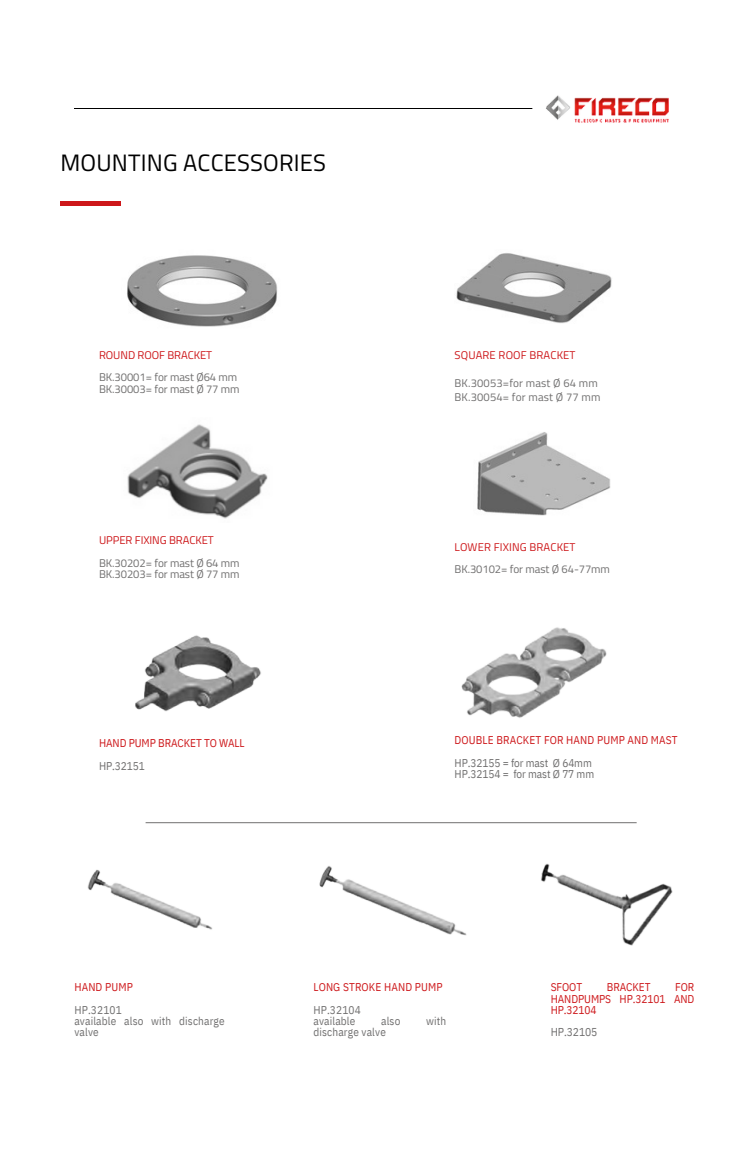
<style>
.page{position:relative;width:744px;height:1170px;background:#fff}
.page>*{position:absolute;margin:0;border:0;box-sizing:border-box;transform-origin:0 0}
.t1{font:23.75px "Titillium Web";letter-spacing:.01em;color:#000}
.t2{font:11.38px "IBM Plex Sans Cond";letter-spacing:-.005em;color:#706f6f}
.t3{font:11.25px "Titillium Web";letter-spacing:-.005em;color:#706f6f}
.t4{font:11.25px/11.2px "IBM Plex Sans Cond";letter-spacing:.01em;color:#706f6f}
.t5{font:11.25px/11.2px "IBM Plex Sans Cond";letter-spacing:-.005em;color:#cd171a;text-align:justify}
.t6{font:11.25px "Titillium Web";letter-spacing:.01em;color:#cd171a}
</style>
<div class="page">
<img style="left:127px;top:255px;width:151px;height:72px">
<img style="left:456px;top:253px;width:156px;height:70px">
<img style="left:477px;top:432px;width:134px;height:84px">
<div style="left:60px;top:201px;width:61px;height:5px;background:#cd171a"></div>
<img style="left:127px;top:424px;width:141px;height:95px">
<img style="left:87px;top:869px;width:126px;height:61px">
<img style="left:135px;top:635px;width:126px;height:76px">
<img style="left:461px;top:627px;width:146px;height:91px">
<img style="left:319px;top:866px;width:148px;height:70px">
<img style="left:541px;top:863px;width:132px;height:83px">
<hr style="left:145px;top:822px;width:491px;height:1px;background:#706f6f">
<img style="left:546px;top:95px;width:123px;height:28px">
<p class="t1" style="left:60px;top:144px;width:267px">MOUNTING ACCESSORIES</p>
<p class="t6" style="left:99px;top:346px;width:114px">ROUND ROOF BRACKET</p>
<p class="t3" style="left:99px;top:368px;width:140px">BK.30001= for mast Ø64 mm</p>
<p class="t3" style="left:99px;top:379px;width:142px">BK.30003= for mast Ø 77 mm</p>
<p class="t6" style="left:99px;top:531px;width:116px">UPPER FIXING BRACKET</p>
<p class="t3" style="left:99px;top:554px;width:142px">BK.30202= for mast Ø 64 mm</p>
<p class="t3" style="left:99px;top:565px;width:142px">BK.30203= for mast Ø 77 mm</p>
<p class="t5" style="left:99px;top:737px;width:147px">HAND PUMP BRACKET TO WALL</p>
<p class="t4" style="left:99px;top:759px;width:47px">HP.32151</p>
<p class="t6" style="left:454px;top:346px;width:122px">SQUARE ROOF BRACKET</p>
<p class="t3" style="left:454px;top:374px;width:145px">BK.30053=for mast Ø 64 mm</p>
<p class="t3" style="left:454px;top:388px;width:147px">BK.30054= for mast Ø 77 mm</p>
<p class="t6" style="left:454px;top:538px;width:122px">LOWER FIXING BRACKET</p>
<p class="t3" style="left:454px;top:560px;width:157px">BK.30102= for mast Ø 64-77mm</p>
<p class="t5" style="left:454px;top:734px;width:225px">DOUBLE BRACKET FOR HAND PUMP AND MAST</p>
<p class="t4" style="left:454px;top:757px;width:139px">HP.32155 = for mast Ø 64mm</p>
<p class="t4" style="left:454px;top:768px;width:141px">HP.32154 = for mast Ø 77 mm</p>
<p class="t5" style="left:74px;top:981px;width:60px">HAND PUMP</p>
<p class="t4" style="left:74px;top:1003px;width:49px">HP.32101</p>
<p class="t4" style="left:74px;top:1014px;width:152px">available also with discharge valve</p>
<p class="t5" style="left:313px;top:981px;width:131px">LONG STROKE HAND PUMP</p>
<p class="t4" style="left:313px;top:1003px;width:49px">HP.32104</p>
<p class="t4" style="left:313px;top:1014px;width:43px">available</p>
<p class="t4" style="left:381px;top:1014px;width:21px">also</p>
<p class="t4" style="left:426px;top:1014px;width:22px">with</p>
<p class="t4" style="left:313px;top:1026px;width:74px">discharge valve</p>
<p class="t5" style="left:550px;top:981px;width:33px">SFOOT</p>
<p class="t5" style="left:606px;top:981px;width:45px">BRACKET</p>
<p class="t5" style="left:550px;top:981px;width:145px;text-indent:124px">FOR HANDPUMPS HP.32101 AND HP.32104</p>
<p class="t2" style="left:550px;top:1024px;width:48px">HP.32105</p>
</div>
